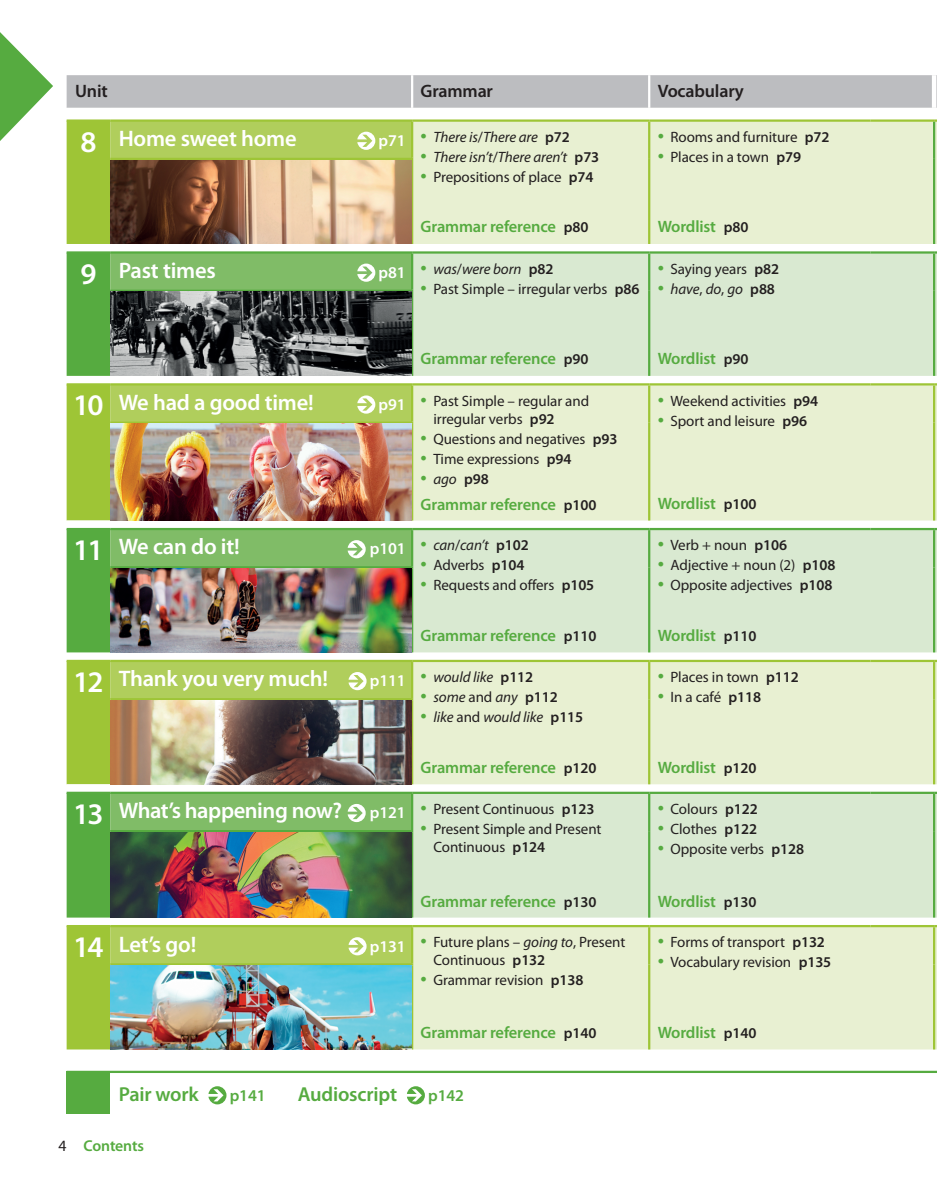
<style>
.page{position:relative;width:937px;height:1180px;background:#fff}
.page>*{position:absolute;margin:0;border:0;box-sizing:border-box;transform-origin:0 0}
.t1{font:600 22.5px "Myriad Pro";letter-spacing:-.01em;color:#fff}
.t2{font:600 20.25px "Myriad Pro";letter-spacing:-.01em;color:#56ab40}
.t3{font:600 18px "Myriad Pro";letter-spacing:-.01em;color:#231f20}
.t4{font:600 16.5px "Myriad Pro";letter-spacing:-.01em;color:#56ab40}
.t5{font:600 15.75px "Myriad Pro";letter-spacing:-.015em;color:#56ab40}
.t6{font:15px/18px "Myriad Pro";letter-spacing:-.005em;color:#231f20}
.t7{font:italic 15px "Myriad Pro";letter-spacing:-.005em;color:#231f20}
.s1{font-size:30px}
.s2{font-weight:600;font-style:normal;font-size:16.5px;color:#fff}
.s3{font-style:normal;font-size:22.5px;color:#56ab40}
.s4{font-style:normal}
.s5{font-weight:600;font-style:normal}
.s6{font-size:22.5px;color:#56ab40}
.s7{font-weight:600}
.s8{font-size:15px;color:#231f20}
.s9{font-weight:600;font-size:16.5px;color:#fff}
.s10{font-size:16.5px}
.s11{font-style:italic}
.s12{font-weight:400;color:#231f20}
</style>
<div class="page">
<svg style="left:0;top:32px;width:53px;height:109px"></svg>
<img style="left:67px;top:75px;width:870px;height:974px">
<img style="left:110px;top:965px;width:301px;height:84px">
<svg style="left:208px;top:1086px;width:18px;height:18px"></svg>
<svg style="left:407px;top:1086px;width:18px;height:18px"></svg>
<hr style="left:67px;top:1070px;width:870px;height:2px;background:#56ab40">
<div style="left:67px;top:1070px;width:43px;height:43px;background:#56ab40"></div>
<p class="t3" style="left:75px;top:81px;width:34px">Unit</p>
<p class="t3" style="left:421px;top:81px;width:74px">Grammar</p>
<p class="t3" style="left:658px;top:81px;width:88px">Vocabulary</p>
<h1 class="t1" style="left:80px;top:126px;width:218px"><span class="s1">8</span> Home sweet home</h1>
<p class="t7" style="left:379px;top:129px;width:193px"><span class="s2">p71</span> <span class="s3">•</span> There is<span class="s4">/</span>There are <span class="s5">p72</span></p>
<p class="t7" style="left:421px;top:149px;width:180px"><span class="s3">•</span> There isn’t<span class="s4">/</span>There aren’t <span class="s5">p73</span></p>
<p class="t6" style="left:421px;top:168px;width:174px"><span class="s6">•</span> Prepositions of place <span class="s7">p74</span></p>
<p class="t4" style="left:421px;top:217px;width:169px">Grammar reference <span class="s8">p80</span></p>
<p class="t6" style="left:658px;top:128px;width:173px"><span class="s6">•</span> Rooms and furniture <span class="s7">p72</span></p>
<p class="t6" style="left:658px;top:148px;width:145px"><span class="s6">•</span> Places in a town <span class="s7">p79</span></p>
<p class="t4" style="left:658px;top:217px;width:92px">Wordlist <span class="s8">p80</span></p>
<h1 class="t1" style="left:80px;top:258px;width:137px"><span class="s1">9</span> Past times</h1>
<p class="t7" style="left:379px;top:260px;width:176px"><span class="s2">p81</span> <span class="s3">•</span> was<span class="s4">/</span>were born <span class="s5">p82</span></p>
<p class="t6" style="left:421px;top:280px;width:220px"><span class="s6">•</span> Past Simple – irregular verbs <span class="s7">p86</span></p>
<p class="t6" style="left:658px;top:260px;width:123px"><span class="s6">•</span> Saying years <span class="s7">p82</span></p>
<p class="t7" style="left:658px;top:280px;width:119px"><span class="s3">•</span> have<span class="s4">,</span> do<span class="s4">,</span> go <span class="s5">p88</span></p>
<p class="t4" style="left:421px;top:349px;width:169px">Grammar reference <span class="s8">p90</span></p>
<h1 class="t1" style="left:73px;top:390px;width:242px"><span class="s1">10</span> We had a good time!</h1>
<p class="t6" style="left:433px;top:392px;width:157px;text-indent:-55px"><span class="s9">p91</span> <span class="s6">•</span> Past Simple – regular and irregular verbs <span class="s7">p92</span></p>
<p class="t6" style="left:421px;top:430px;width:198px"><span class="s6">•</span> Questions and negatives <span class="s7">p93</span></p>
<p class="t6" style="left:421px;top:450px;width:152px"><span class="s6">•</span> Time expressions <span class="s7">p94</span></p>
<p class="t7" style="left:421px;top:471px;width:70px"><span class="s3">•</span> ago <span class="s5">p98</span></p>
<p class="t4" style="left:421px;top:495px;width:177px">Grammar reference <span class="s8">p100</span></p>
<h1 class="t1" style="left:73px;top:534px;width:168px"><span class="s1">11</span> We can do it!</h1>
<p class="t7" style="left:370px;top:537px;width:160px"><span class="s2">p101</span> <span class="s3">•</span> can<span class="s4">/</span>can’t <span class="s5">p102</span></p>
<p class="t6" style="left:421px;top:556px;width:105px"><span class="s6">•</span> Adverbs <span class="s7">p104</span></p>
<p class="t6" style="left:421px;top:576px;width:175px"><span class="s6">•</span> Requests and offers <span class="s7">p105</span></p>
<p class="t4" style="left:421px;top:626px;width:177px">Grammar reference <span class="s8">p110</span></p>
<h1 class="t1" style="left:73px;top:666px;width:256px"><span class="s1">12</span> Thank you very much!</h1>
<p class="t7" style="left:370px;top:669px;width:165px"><span class="s2">p111</span> <span class="s3">•</span> would like <span class="s5">p112</span></p>
<p class="t7" style="left:421px;top:689px;width:139px"><span class="s3">•</span> some <span class="s4">and</span> any <span class="s5">p112</span></p>
<p class="t7" style="left:421px;top:709px;width:164px"><span class="s3">•</span> like <span class="s4">and</span> would like <span class="s5">p115</span></p>
<p class="t4" style="left:421px;top:757px;width:177px">Grammar reference <span class="s8">p120</span></p>
<h1 class="t1" style="left:73px;top:798px;width:523px"><span class="s1">13</span> What’s happening now? <span class="s10">p121</span> <sup>•</sup> <sup>Present</sup> <sup>Continuous</sup> <sup>p123</sup></h1>
<p class="t6" style="left:433px;top:820px;width:170px;text-indent:-13px"><span class="s6">•</span> Present Simple and Present<br>Continuous <span class="s7">p124</span></p>
<p class="t4" style="left:421px;top:891px;width:177px">Grammar reference <span class="s8">p130</span></p>
<h1 class="t1" style="left:73px;top:931px;width:125px"><span class="s1">14</span> Let’s go!</h1>
<p class="t6" style="left:433px;top:933px;width:194px;text-indent:-64px"><span class="s9">p131</span> <span class="s6">•</span> Future plans – <span class="s11">going to</span>, Present<br>Continuous <span class="s7">p132</span></p>
<p class="t6" style="left:421px;top:971px;width:164px"><span class="s6">•</span> Grammar revision <span class="s7">p138</span></p>
<p class="t4" style="left:421px;top:1022px;width:177px">Grammar reference <span class="s8">p140</span></p>
<h2 class="t2" style="left:119px;top:1082px;width:81px">Pair work</h2>
<p class="t4" style="left:230px;top:1085px;width:37px">p141</p>
<h2 class="t2" style="left:298px;top:1082px;width:101px">Audioscript</h2>
<p class="t4" style="left:428px;top:1085px;width:37px">p142</p>
<p class="t5" style="left:59px;top:1136px;width:87px"><span class="s12">4</span> Contents</p>
<p class="t4" style="left:658px;top:349px;width:92px">Wordlist <span class="s8">p90</span></p>
<p class="t6" style="left:658px;top:392px;width:162px"><span class="s6">•</span> Weekend activities <span class="s7">p94</span></p>
<p class="t6" style="left:658px;top:412px;width:151px"><span class="s6">•</span> Sport and leisure <span class="s7">p96</span></p>
<p class="t4" style="left:658px;top:494px;width:100px">Wordlist <span class="s8">p100</span></p>
<p class="t6" style="left:658px;top:536px;width:131px"><span class="s6">•</span> Verb + noun <span class="s7">p106</span></p>
<p class="t6" style="left:658px;top:556px;width:179px"><span class="s6">•</span> Adjective + noun (2) <span class="s7">p108</span></p>
<p class="t6" style="left:658px;top:576px;width:176px"><span class="s6">•</span> Opposite adjectives <span class="s7">p108</span></p>
<p class="t4" style="left:658px;top:626px;width:100px">Wordlist <span class="s8">p110</span></p>
<p class="t6" style="left:658px;top:668px;width:143px"><span class="s6">•</span> Places in town <span class="s7">p112</span></p>
<p class="t6" style="left:658px;top:688px;width:105px"><span class="s6">•</span> In a café <span class="s7">p118</span></p>
<p class="t4" style="left:658px;top:757px;width:100px">Wordlist <span class="s8">p120</span></p>
<p class="t6" style="left:658px;top:800px;width:101px"><span class="s6">•</span> Colours <span class="s7">p122</span></p>
<p class="t6" style="left:658px;top:820px;width:101px"><span class="s6">•</span> Clothes <span class="s7">p122</span></p>
<p class="t6" style="left:658px;top:840px;width:148px"><span class="s6">•</span> Opposite verbs <span class="s7">p128</span></p>
<p class="t4" style="left:658px;top:891px;width:100px">Wordlist <span class="s8">p130</span></p>
<p class="t6" style="left:658px;top:933px;width:169px"><span class="s6">•</span> Forms of transport <span class="s7">p132</span></p>
<p class="t6" style="left:658px;top:953px;width:175px"><span class="s6">•</span> Vocabulary revision <span class="s7">p135</span></p>
<p class="t4" style="left:658px;top:1022px;width:100px">Wordlist <span class="s8">p140</span></p>
</div>
